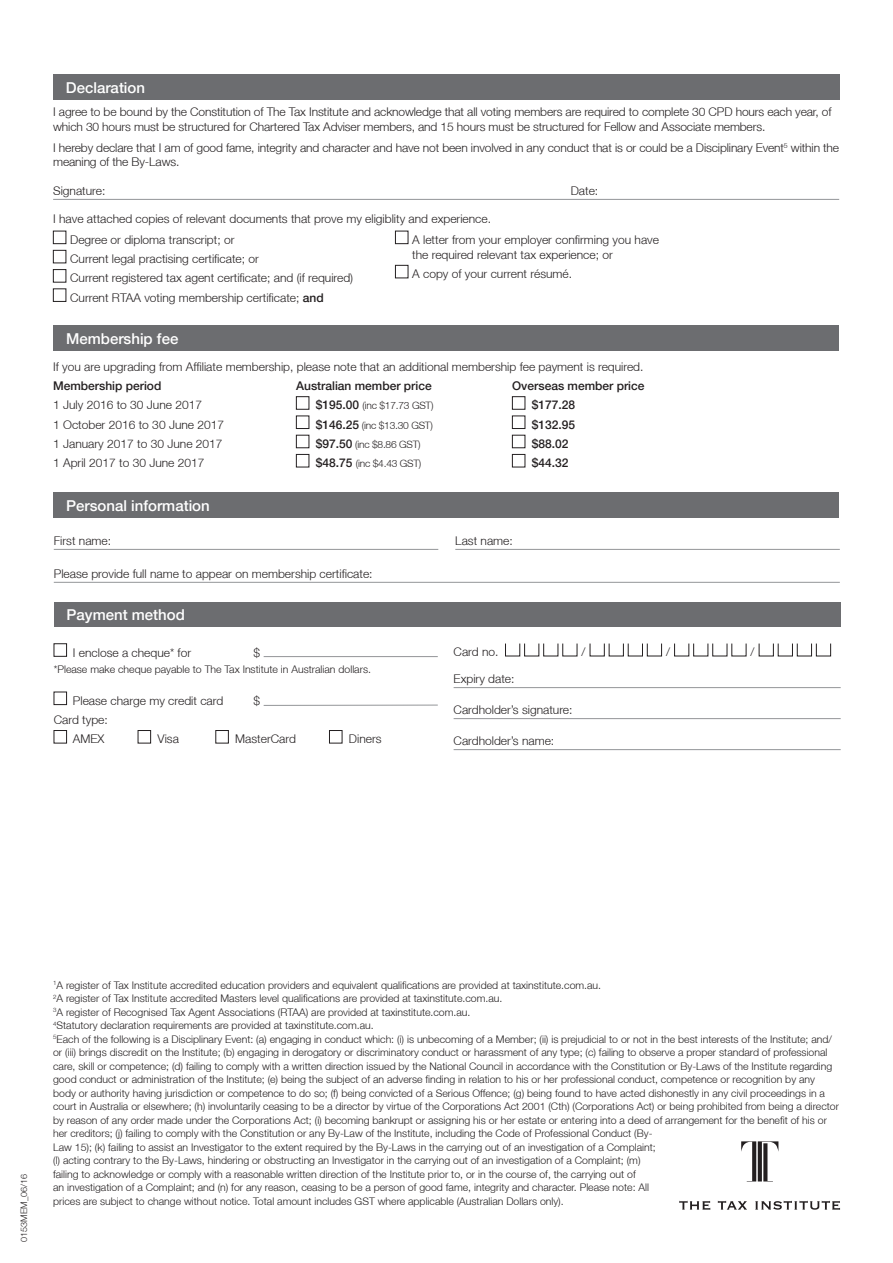
<style>
.page{position:relative;width:893px;height:1263px;background:#fff}
.page>*{position:absolute;margin:0;border:0;box-sizing:border-box;transform-origin:0 0}
.t1{font:500 15px "Helvetica Neue LT";color:#fff}
.t2{font:300 12px/19.2px "Helvetica Neue LT";color:#231f20}
.t3{font:500 12px "Helvetica Neue LT";color:#231f20}
.t4{font:300 10.5px/13.5px "Helvetica Neue LT";color:#231f20}
.t5{font:300 10.2px "Helvetica Neue LT";letter-spacing:-.02em;color:#231f20}
.t6{font:300 9px "Helvetica Neue LT";color:#231f20}
.s1{font-weight:500}
.s2{font-weight:500;font-size:12px}
</style>
<div class="page">
<svg style="left:679px;top:1201px;width:31px;height:9px"></svg>
<svg style="left:718px;top:1201px;width:29px;height:8px"></svg>
<svg style="left:755px;top:1201px;width:85px;height:9px"></svg>
<svg style="left:741px;top:1141px;width:37px;height:40px"></svg>
<div style="left:53px;top:74px;width:787px;height:26px;background:#6c6d70"></div>
<hr style="left:53px;top:199px;width:786px;height:1px;background:#939598">
<div style="left:53px;top:231px;width:13px;height:13px;border:1px solid #231f20"></div>
<div style="left:53px;top:250px;width:13px;height:13px;border:1px solid #231f20"></div>
<div style="left:53px;top:269px;width:13px;height:13px;border:1px solid #231f20"></div>
<div style="left:53px;top:289px;width:13px;height:13px;border:1px solid #231f20"></div>
<div style="left:395px;top:231px;width:13px;height:13px;border:1px solid #231f20"></div>
<div style="left:395px;top:265px;width:13px;height:13px;border:1px solid #231f20"></div>
<div style="left:296px;top:396px;width:13px;height:13px;border:1px solid #231f20"></div>
<div style="left:512px;top:396px;width:13px;height:13px;border:1px solid #231f20"></div>
<div style="left:296px;top:416px;width:13px;height:13px;border:1px solid #231f20"></div>
<div style="left:512px;top:416px;width:13px;height:13px;border:1px solid #231f20"></div>
<div style="left:296px;top:435px;width:13px;height:13px;border:1px solid #231f20"></div>
<div style="left:512px;top:435px;width:13px;height:13px;border:1px solid #231f20"></div>
<div style="left:296px;top:454px;width:13px;height:13px;border:1px solid #231f20"></div>
<div style="left:512px;top:454px;width:13px;height:13px;border:1px solid #231f20"></div>
<div style="left:53px;top:493px;width:786px;height:25px;background:#6c6d70"></div>
<div style="left:53px;top:326px;width:786px;height:25px;background:#6c6d70"></div>
<hr style="left:54px;top:549px;width:384px;height:1px;background:#939598">
<hr style="left:455px;top:549px;width:385px;height:1px;background:#939598">
<hr style="left:54px;top:582px;width:786px;height:1px;background:#939598">
<div style="left:54px;top:602px;width:786px;height:25px;background:#6c6d70"></div>
<div style="left:54px;top:643px;width:13px;height:13px;border:1px solid #231f20"></div>
<hr style="left:264px;top:656px;width:174px;height:1px;background:#939598">
<div style="left:54px;top:692px;width:13px;height:13px;border:1px solid #231f20"></div>
<hr style="left:264px;top:705px;width:174px;height:1px;background:#939598">
<div style="left:54px;top:730px;width:13px;height:13px;border:1px solid #231f20"></div>
<div style="left:138px;top:730px;width:13px;height:13px;border:1px solid #231f20"></div>
<div style="left:216px;top:730px;width:13px;height:13px;border:1px solid #231f20"></div>
<div style="left:329px;top:730px;width:13px;height:13px;border:1px solid #231f20"></div>
<hr style="left:454px;top:687px;width:387px;height:1px;background:#939598">
<hr style="left:454px;top:718px;width:387px;height:1px;background:#939598">
<hr style="left:454px;top:749px;width:387px;height:1px;background:#939598">
<div style="left:647px;top:643px;width:15px;height:13px;border:1px solid #231f20"></div>
<div style="left:797px;top:643px;width:15px;height:13px;border:1px solid #231f20"></div>
<div style="left:816px;top:643px;width:15px;height:13px;border:1px solid #231f20"></div>
<h1 class="t1" style="left:66px;top:78px;width:81px">Declaration</h1>
<p class="t2" style="left:53px;top:105px;width:780px;line-height:14.4px">I agree to be bound by the Constitution of The Tax Institute and acknowledge that all voting members are required to complete 30 CPD hours each year, of which 30 hours must be structured for Chartered Tax Adviser members, and 15 hours must be structured for Fellow and Associate members.</p>
<p class="t2" style="left:53px;top:140px;width:787px;line-height:14.4px">I hereby declare that I am of good fame, integrity and character and have not been involved in any conduct that is or could be a Disciplinary Event<sup>5</sup> within the meaning of the By-Laws.</p>
<p class="t2" style="left:53px;top:181px;width:54px">Signature:</p>
<p class="t2" style="left:571px;top:181px;width:29px">Date:</p>
<p class="t2" style="left:70px;top:207px;width:422px;line-height:21.3px;text-indent:-17px">I have attached copies of relevant documents that prove my eligiblity and experience.<br>Degree or diploma transcript; or</p>
<p class="t2" style="left:70px;top:249px;width:285px">Current legal practising certificate; or<br>Current registered tax agent certificate; and (if required)<br>Current RTAA voting membership certificate; <span class="s1">and</span></p>
<p class="t2" style="left:412px;top:232px;width:248px;line-height:15px">A letter from your employer confirming you have the required relevant tax experience; or</p>
<p class="t2" style="left:412px;top:264px;width:161px">A copy of your current résumé.</p>
<h1 class="t1" style="left:66px;top:329px;width:114px">Membership fee</h1>
<p class="t2" style="left:53px;top:357px;width:592px">If you are upgrading from Affiliate membership, please note that an additional membership fee payment is required.</p>
<p class="t3" style="left:53px;top:379px;width:110px">Membership period</p>
<p class="t3" style="left:296px;top:379px;width:137px">Australian member price</p>
<p class="t3" style="left:512px;top:379px;width:134px">Overseas member price</p>
<p class="t2" style="left:53px;top:395px;width:150px">1 July 2016 to 30 June 2017</p>
<p class="t5" style="left:316px;top:400px;width:119px"><span class="s2">$195.00</span> (inc $17.73 GST)</p>
<p class="t3" style="left:532px;top:398px;width:45px">$177.28</p>
<p class="t2" style="left:53px;top:415px;width:172px">1 October 2016 to 30 June 2017</p>
<p class="t5" style="left:316px;top:419px;width:119px"><span class="s2">$146.25</span> (inc $13.30 GST)</p>
<p class="t3" style="left:532px;top:417px;width:45px">$132.95</p>
<p class="t2" style="left:53px;top:434px;width:171px">1 January 2017 to 30 June 2017</p>
<p class="t5" style="left:316px;top:438px;width:106px"><span class="s2">$97.50</span> (inc $8.86 GST)</p>
<p class="t3" style="left:532px;top:436px;width:38px">$88.02</p>
<p class="t2" style="left:53px;top:453px;width:153px">1 April 2017 to 30 June 2017</p>
<p class="t5" style="left:316px;top:457px;width:107px"><span class="s2">$48.75</span> (inc $4.43 GST)</p>
<p class="t3" style="left:532px;top:456px;width:38px">$44.32</p>
<h1 class="t1" style="left:66px;top:496px;width:145px">Personal information</h1>
<p class="t2" style="left:54px;top:531px;width:59px">First name:</p>
<p class="t2" style="left:455px;top:531px;width:59px">Last name:</p>
<p class="t2" style="left:54px;top:564px;width:320px">Please provide full name to appear on membership certificate:</p>
<h1 class="t1" style="left:67px;top:605px;width:120px">Payment method</h1>
<p class="t2" style="left:73px;top:642px;width:120px">I enclose a cheque* for</p>
<p class="t2" style="left:254px;top:642px;width:8px">$</p>
<p class="t4" style="left:54px;top:662px;width:319px">*Please make cheque payable to The Tax Institute in Australian dollars.</p>
<p class="t2" style="left:73px;top:691px;width:152px">Please charge my credit card</p>
<p class="t2" style="left:254px;top:691px;width:8px">$</p>
<p class="t2" style="left:54px;top:710px;width:56px;text-align:right">Card type:<br>AMEX</p>
<p class="t2" style="left:454px;top:642px;width:46px">Card no.</p>
<p class="t2" style="left:581px;top:642px;width:5px">/</p>
<p class="t2" style="left:666px;top:642px;width:5px">/</p>
<p class="t2" style="left:751px;top:642px;width:5px">/</p>
<p class="t2" style="left:454px;top:669px;width:62px">Expiry date:</p>
<p class="t2" style="left:454px;top:700px;width:120px">Cardholder’s signature:</p>
<p class="t2" style="left:454px;top:731px;width:102px">Cardholder’s name:</p>
<p class="t2" style="left:157px;top:729px;width:23px">Visa</p>
<p class="t2" style="left:235px;top:729px;width:62px">MasterCard</p>
<p class="t2" style="left:349px;top:729px;width:34px">Diners</p>
<p class="t6" style="left:18px;top:1242px;width:69px;rotate:-90deg">0153MEM_06/16</p>
<p class="t4" style="left:53px;top:978px;width:787px"><sup>1</sup>A register of Tax Institute accredited education providers and equivalent qualifications are provided at taxinstitute.com.au.<br><sup>2</sup>A register of Tax Institute accredited Masters level qualifications are provided at taxinstitute.com.au.<br><sup>3</sup>A register of Recognised Tax Agent Associations (RTAA) are provided at taxinstitute.com.au.<br><sup>4</sup>Statutory declaration requirements are provided at taxinstitute.com.au.<br><sup>5</sup>Each of the following is a Disciplinary Event: (a) engaging in conduct which: (i) is unbecoming of a Member; (ii) is prejudicial to or not in the best interests of the Institute; and/ or (iii) brings discredit on the Institute; (b) engaging in derogatory or discriminatory conduct or harassment of any type; (c) failing to observe a proper standard of professional care, skill or competence; (d) failing to comply with a written direction issued by the National Council in accordance with the Constitution or By-Laws of the Institute regarding good conduct or administration of the Institute; (e) being the subject of an adverse finding in relation to his or her professional conduct, competence or recognition by any body or authority having jurisdiction or competence to do so; (f) being convicted of a Serious Offence; (g) being found to have acted dishonestly in any civil proceedings in a court in Australia or elsewhere; (h) involuntarily ceasing to be a director by virtue of the Corporations Act 2001 (Cth) (Corporations Act) or being prohibited from being a director by reason of any order made under the Corporations Act; (i) becoming bankrupt or assigning his or her estate or entering into a deed of arrangement for the benefit of his or her creditors; (j) failing to comply with the Constitution or any By-Law of the Institute, including the Code of Professional Conduct (By-<br>Law 15); (k) failing to assist an Investigator to the extent required by the By-Laws in the carrying out of an investigation of a Complaint;<br>(l) acting contrary to the By-Laws, hindering or obstructing an Investigator in the carrying out of an investigation of a Complaint; (m)<br>failing to acknowledge or comply with a reasonable written direction of the Institute prior to, or in the course of, the carrying out of<br>an investigation of a Complaint; and (n) for any reason, ceasing to be a person of good fame, integrity and character. Please note: All<br>prices are subject to change without notice. Total amount includes GST where applicable (Australian Dollars only).</p>
</div>
